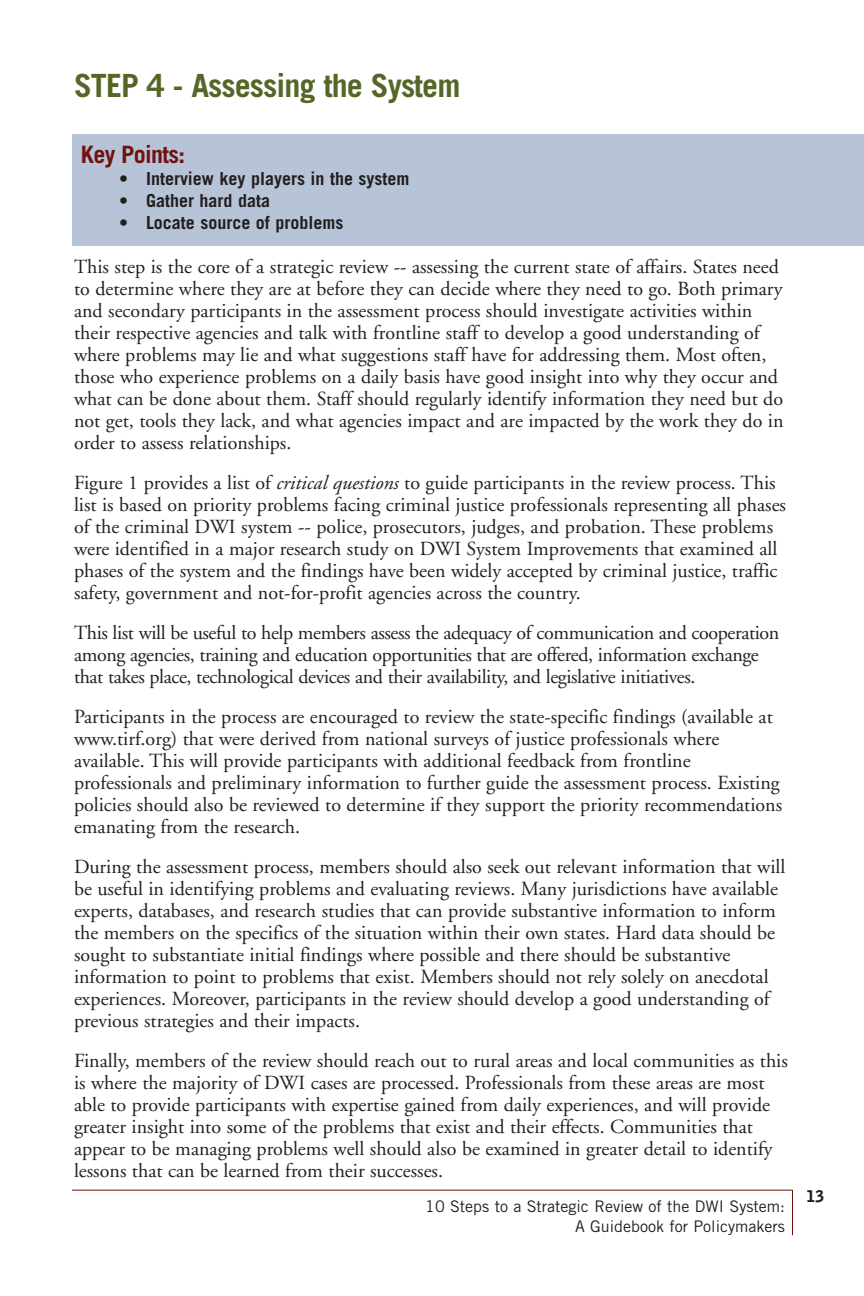
<style>
.page{position:relative;width:864px;height:1296px;background:#fff}
.page>*{position:absolute;margin:0;border:0;box-sizing:border-box;transform-origin:0 0}
.t1{font:700 32px "Trade Gothic";letter-spacing:-.03em;color:#566627}
.t2{font:700 24px "Trade Gothic";letter-spacing:-.03em;color:#71120f}
.t3{font:20px/22px "Adobe Garamond";color:#231f20}
.t4{font:20px/22px "Adobe Garamond";letter-spacing:-.02em;color:#231f20}
.t5{font:700 18px "Trade Gothic";color:#231f20}
.t6{font:16px/19.2px "Trade Gothic";color:#231f20;text-align:right}
.t7{font:900 16px "Bell Gothic";color:#231f20}
.s1{font-style:italic}
</style>
<div class="page">
<div style="left:72px;top:134px;width:792px;height:112px;background:#b7c4d7"></div>
<hr style="left:792px;top:1190px;width:1px;height:45px;background:#71120f">
<hr style="left:72px;top:1190px;width:720px;height:1px;background:#71120f">
<h1 class="t1" style="left:74px;top:74px;width:388px">STEP 4 - Assessing the System</h1>
<p class="t2" style="left:81px;top:146px;width:106px">Key Points:</p>
<p class="t5" style="left:119px;top:172px;width:292px">• Interview key players in the system</p>
<p class="t5" style="left:119px;top:194px;width:152px">• Gather hard data</p>
<p class="t5" style="left:119px;top:216px;width:226px">• Locate source of problems</p>
<p class="t3" style="left:74px;top:258px;width:711px">This step is the core of a strategic review -- assessing the current state of affairs. States need to determine where they are at before they can decide where they need to go. Both primary and secondary participants in the assessment process should investigate activities within their respective agencies and talk with frontline staff to develop a good understanding of where problems may lie and what suggestions staff have for addressing them. Most often, those who experience problems on a daily basis have good insight into why they occur and what can be done about them. Staff should regularly identify information they need but do not get, tools they lack, and what agencies impact and are impacted by the work they do in order to assess relationships.</p>
<p class="t3" style="left:74px;top:474px;width:714px">Figure 1 provides a list of <span class="s1">critical questions</span> to guide participants in the review process. This list is based on priority problems facing criminal justice professionals representing all phases of the criminal DWI system -- police, prosecutors, judges, and probation. These problems were identified in a major research study on DWI System Improvements that examined all phases of the system and the findings have been widely accepted by criminal justice, traffic safety, government and not-for-profit agencies across the country.</p>
<p class="t4" style="left:74px;top:624px;width:707px">This list will be useful to help members assess the adequacy of communication and cooperation among agencies, training and education opportunities that are offered, information exchange that takes place, technological devices and their availability, and legislative initiatives.</p>
<p class="t3" style="left:74px;top:708px;width:710px">Participants in the process are encouraged to review the state-specific findings (available at www.tirf.org) that were derived from national surveys of justice professionals where available. This will provide participants with additional feedback from frontline professionals and preliminary information to further guide the assessment process. Existing policies should also be reviewed to determine if they support the priority recommendations emanating from the research.</p>
<p class="t3" style="left:74px;top:858px;width:713px">During the assessment process, members should also seek out relevant information that will be useful in identifying problems and evaluating reviews. Many jurisdictions have available experts, databases, and research studies that can provide substantive information to inform the members on the specifics of the situation within their own states. Hard data should be sought to substantiate initial findings where possible and there should be substantive information to point to problems that exist. Members should not rely solely on anecdotal experiences. Moreover, participants in the review should develop a good understanding of previous strategies and their impacts.</p>
<p class="t3" style="left:74px;top:1052px;width:715px">Finally, members of the review should reach out to rural areas and local communities as this is where the majority of DWI cases are processed. Professionals from these areas are most able to provide participants with expertise gained from daily experiences, and will provide greater insight into some of the problems that exist and their effects. Communities that appear to be managing problems well should also be examined in greater detail to identify lessons that can be learned from their successes.</p>
<p class="t6" style="left:425px;top:1198px;width:361px">10 Steps to a Strategic Review of the DWI System:<br>A Guidebook for Policymakers</p>
<p class="t7" style="left:807px;top:1190px;width:19px">13</p>
</div>
